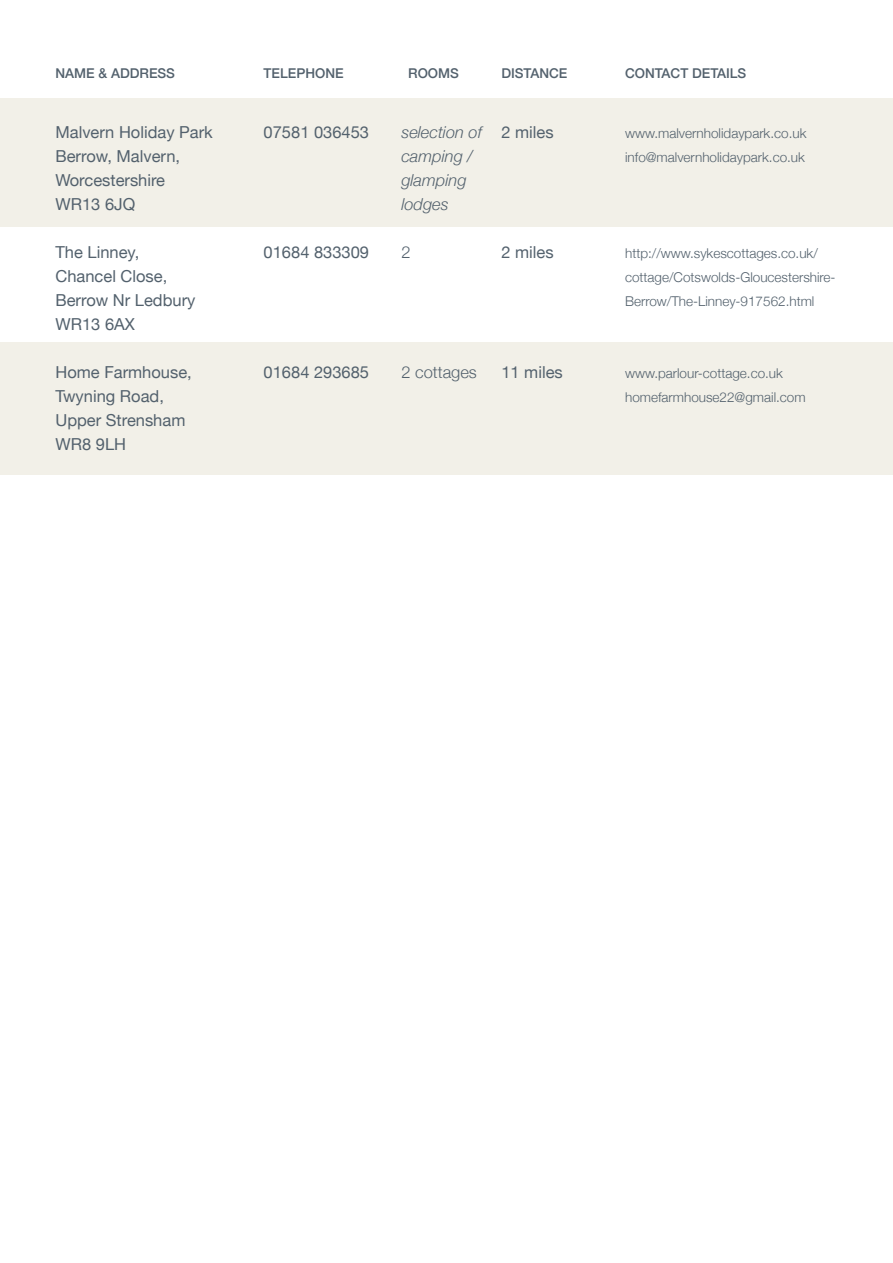
<style>
.page{position:relative;width:893px;height:1263px;background:#fff}
.page>*{position:absolute;margin:0;border:0;box-sizing:border-box;transform-origin:0 0}
.t1{font:16.5px/24px "Helvetica Neue";color:#53616d}
.t2{font:italic 300 16.5px/24px "Helvetica Neue";color:#53616d}
.t3{font:300 16.5px "Helvetica Neue";color:#53616d}
.t4{font:300 13.5px/24px "Helvetica Neue";color:#53616d}
.t5{font:500 13.5px "Helvetica Neue";color:#53616d}
</style>
<div class="page">
<div style="left:0;top:99px;width:893px;height:128px;background:#f2f0e8"></div>
<div style="left:0;top:342px;width:893px;height:132px;background:#f2f0e8"></div>
<p class="t5" style="left:55px;top:65px;width:121px">NAME &amp; ADDRESS</p>
<p class="t5" style="left:264px;top:65px;width:82px">TELEPHONE</p>
<p class="t5" style="left:408px;top:65px;width:52px">ROOMS</p>
<p class="t5" style="left:501px;top:65px;width:68px">DISTANCE</p>
<p class="t5" style="left:625px;top:65px;width:123px">CONTACT DETAILS</p>
<p class="t1" style="left:55px;top:120px;width:159px">Malvern Holiday Park<br>Berrow, Malvern,<br>Worcestershire<br>WR13 6JQ</p>
<p class="t1" style="left:55px;top:240px;width:141px">The Linney,<br>Chancel Close,<br>Berrow Nr Ledbury<br>WR13 6AX</p>
<p class="t1" style="left:55px;top:360px;width:138px">Home Farmhouse,<br>Twyning Road,<br>Upper Strensham<br>WR8 9LH</p>
<p class="t1" style="left:264px;top:120px;width:107px">07581 036453</p>
<p class="t1" style="left:264px;top:240px;width:107px">01684 833309</p>
<p class="t2" style="left:401px;top:120px;width:82px">selection of camping / glamping lodges</p>
<p class="t3" style="left:401px;top:242px;width:11px">2</p>
<p class="t1" style="left:501px;top:120px;width:54px">2 miles</p>
<p class="t1" style="left:501px;top:240px;width:54px">2 miles</p>
<p class="t1" style="left:264px;top:360px;width:107px">01684 293685</p>
<p class="t3" style="left:401px;top:362px;width:77px">2 cottages</p>
<p class="t1" style="left:501px;top:360px;width:63px">11 miles</p>
<p class="t4" style="left:625px;top:121px;width:183px">www.malvernholidaypark.co.uk info@malvernholidaypark.co.uk</p>
<p class="t4" style="left:625px;top:241px;width:212px">http://www.sykescottages.co.uk/ cottage/Cotswolds-Gloucestershire-<br>Berrow/The-Linney-917562.html</p>
<p class="t4" style="left:625px;top:361px;width:182px">www.parlour-cottage.co.uk homefarmhouse22@gmail.com</p>
</div>
